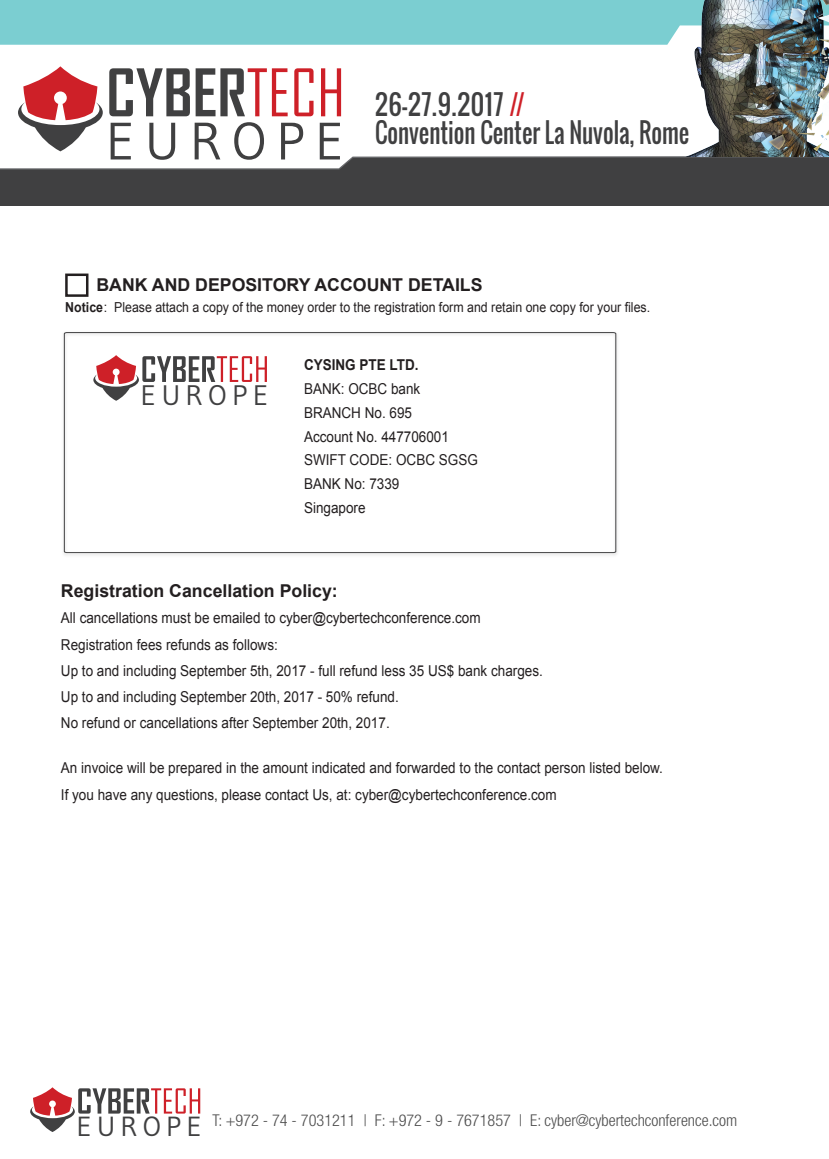
<style>
.page{position:relative;width:829px;height:1159px;background:#fff}
.page>*{position:absolute;margin:0;border:0;box-sizing:border-box;transform-origin:0 0}
.t1{font:52.5px "Gudea";letter-spacing:.18em;color:#404041}
.t2{font:28.25px "Gudea";letter-spacing:.18em;color:#404041}
.t3{font:27.62px "Gudea";letter-spacing:.18em;color:#404041}
.t4{font:26.75px/28.8px "Oswald";color:#404041;scale:.95 1}
.t5{font:700 17.75px "Arial";color:#231f20}
.t6{font:300 condensed 16.25px "Helvetica Neue LT Std";color:#4d4d4d}
.t7{font:15px/23.8px "Arial";color:#231f20;scale:.9 1}
.t8{font:700 15px "Arial";color:#231f20;scale:.9 1}
.t9{font:13.75px "Arial";color:#231f20;scale:.9 1}
.s1{color:#ce2028}
.s2{font-weight:700}
</style>
<div class="page">
<svg style="left:63px;top:332px;width:553px;height:222px"></svg>
<div style="left:65px;top:274px;width:23px;height:23px;border:2px solid #231f20"></div>
<svg style="left:30px;top:1087px;width:170px;height:45px"></svg>
<svg style="left:93px;top:355px;width:174px;height:46px"></svg>
<div style="left:0;top:135px;width:829px;height:70px;background:#404041"></div>
<div style="left:0;top:0;width:670px;height:45px;background:#7bced1"></div>
<svg style="left:0;top:66px;width:829px;height:104px"></svg>
<img style="left:670px;top:0;width:159px;height:157px">
<h1 class="t1" style="left:106px;top:108px;width:240px">EUROPE</h1>
<h3 class="t4" style="left:375px;top:90px;width:332px">26-27.9.2017 <span class="s1">//<br></span>Convention Center La Nuvola, Rome</h3>
<p class="t5" style="left:96px;top:273px;width:388px">BANK AND DEPOSITORY ACCOUNT DETAILS</p>
<p class="t9" style="left:65px;top:298px;width:651px"><span class="s2">Notice</span>: Please attach a copy of the money order to the registration form and retain one copy for your files.</p>
<h2 class="t2" style="left:140px;top:378px;width:129px">EUROPE</h2>
<p class="t8" style="left:304px;top:355px;width:129px">CYSING PTE LTD.</p>
<p class="t7" style="left:304px;top:377px;width:195px">BANK: OCBC bank<br>BRANCH No. 695<br>Account No. 447706001<br>SWIFT CODE: OCBC SGSG<br>BANK No: 7339<br>Singapore</p>
<p class="t5" style="left:61px;top:579px;width:278px">Registration Cancellation Policy:</p>
<p class="t7" style="left:61px;top:605px;width:537px;line-height:26.2px">All cancellations must be emailed to cyber@cybertechconference.com Registration fees refunds as follows:<br>Up to and including September 5th, 2017 - full refund less 35 US$ bank charges.<br>Up to and including September 20th, 2017 - 50% refund.<br>No refund or cancellations after September 20th, 2017.</p>
<p class="t7" style="left:61px;top:755px;width:670px;line-height:26.2px">An invoice will be prepared in the amount indicated and forwarded to the contact person listed below.<br>If you have any questions, please contact Us, at: cyber@cybertechconference.com</p>
<h3 class="t3" style="left:76px;top:1109px;width:127px">EUROPE</h3>
<p class="t6" style="left:212px;top:1111px;width:526px">T: +972 - 74 - 7031211 | F: +972 - 9 - 7671857 | E: cyber@cybertechconference.com</p>
</div>
